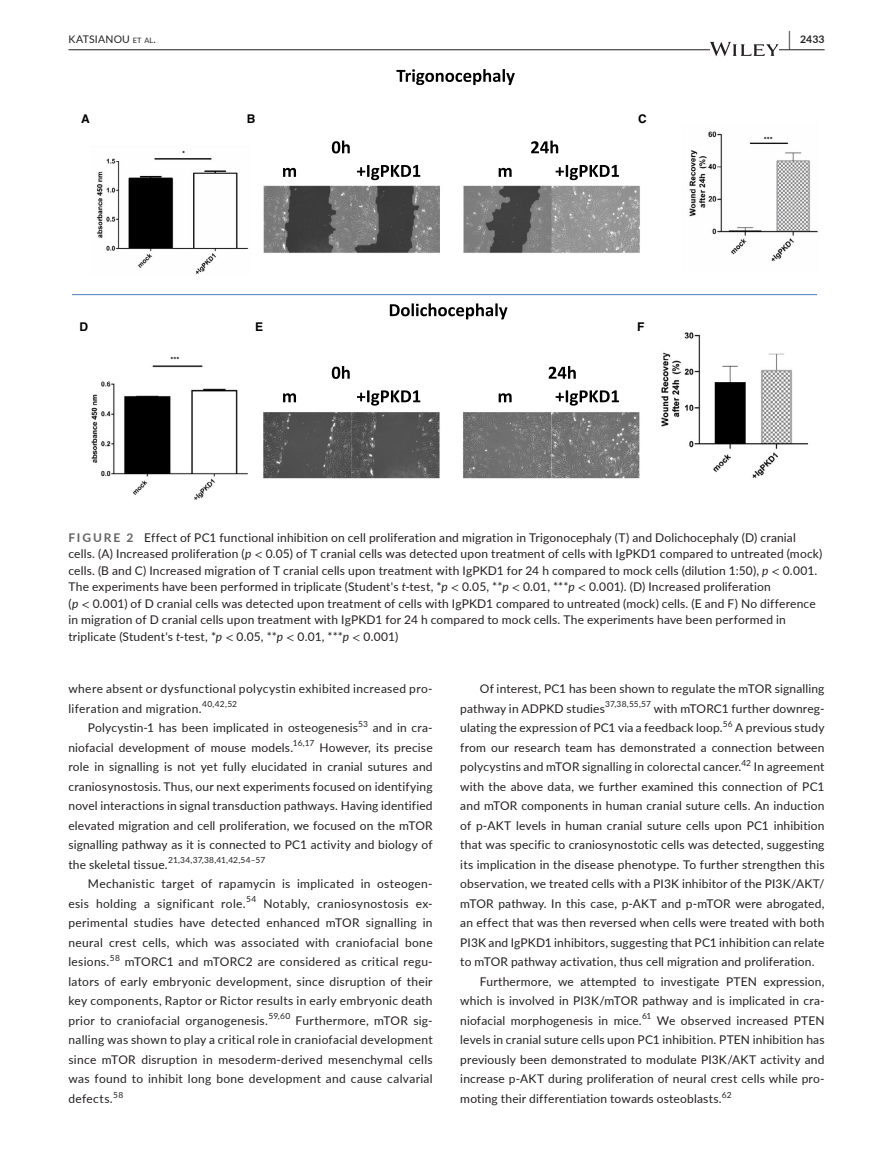
<style>
.page{position:relative;width:893px;height:1174px;background:#fff}
.page>*{position:absolute;margin:0;border:0;box-sizing:border-box;transform-origin:0 0}
.t1{font:12px/19.5px "Lato";letter-spacing:.015em;color:#231f20}
.t2{font:700 12px "Helvetica";color:#000}
.t3{font:10.5px "Lato";letter-spacing:.02em;color:#231f20}
.t4{font:700 10.5px "Lato";color:#231f20}
.t5{font:8.4px "Lato";letter-spacing:.005em;color:#231f20}
.t6{font:700 6px "Calibri";color:#000}
.s1{font-size:7.35px}
.s2{font-size:19.5px}
.s3{font-weight:700;color:#636366}
.s4{font-style:italic}
.s5{font-family:"STIX"}
.s6{font-size:12px}
</style>
<div class="page">
<hr style="left:68px;top:49px;width:756px;height:1px;background:#231f20">
<svg style="left:710px;top:42px;width:69px;height:14px"></svg>
<img style="left:96px;top:131px;width:722px;height:143px">
<img style="left:91px;top:332px;width:717px;height:168px">
<hr style="left:72px;top:294px;width:745px;height:1px;background:#4a7ebb">
<svg style="left:332px;top:140px;width:18px;height:13px"></svg>
<svg style="left:531px;top:140px;width:27px;height:13px"></svg>
<svg style="left:283px;top:165px;width:336px;height:15px"></svg>
<svg style="left:396px;top:69px;width:119px;height:16px"></svg>
<svg style="left:390px;top:303px;width:117px;height:16px"></svg>
<svg style="left:332px;top:366px;width:18px;height:13px"></svg>
<svg style="left:549px;top:366px;width:27px;height:13px"></svg>
<svg style="left:283px;top:390px;width:336px;height:15px"></svg>
<p class="t3" style="left:68px;top:31px;width:89px">KATSIANOU <span class="s1">et al</span>.</p>
<p class="t4" style="left:789px;top:31px;width:37px"><span class="s2">|</span> 2433</p>
<p class="t2" style="left:81px;top:109px;width:10px">A</p>
<p class="t2" style="left:247px;top:109px;width:10px">B</p>
<p class="t6" style="left:182px;top:149px;width:4px">*</p>
<p class="t2" style="left:638px;top:109px;width:10px">C</p>
<p class="t2" style="left:80px;top:317px;width:10px">D</p>
<p class="t2" style="left:255px;top:317px;width:10px">E</p>
<p class="t2" style="left:637px;top:317px;width:9px">F</p>
<p class="t6" style="left:171px;top:355px;width:10px">***</p>
<p class="t6" style="left:764px;top:135px;width:10px">***</p>
<p class="t1" style="left:68px;top:529px;width:755px;line-height:16.5px"><span class="s3">FIGURE 2</span> Effect of PC1 functional inhibition on cell proliferation and migration in Trigonocephaly (T) and Dolichocephaly (D) cranial cells. (A) Increased proliferation (<span class="s4">p</span> <span class="s5">&lt;</span> 0.05) of T cranial cells was detected upon treatment of cells with IgPKD1 compared to untreated (mock) cells. (B and C) Increased migration of T cranial cells upon treatment with IgPKD1 for 24 h compared to mock cells (dilution 1:50), <span class="s4">p</span> <span class="s5">&lt;</span> 0.001.<br>The experiments have been performed in triplicate (Student's <span class="s4">t</span>-test, *<span class="s4">p</span> <span class="s5">&lt;</span> 0.05, **<span class="s4">p</span> <span class="s5">&lt;</span> 0.01, ***<span class="s4">p</span> <span class="s5">&lt;</span> 0.001). (D) Increased proliferation<br>(<span class="s4">p</span> <span class="s5">&lt;</span> 0.001) of D cranial cells was detected upon treatment of cells with IgPKD1 compared to untreated (mock) cells. (E and F) No difference in migration of D cranial cells upon treatment with IgPKD1 for 24 h compared to mock cells. The experiments have been performed in triplicate (Student's <span class="s4">t</span>-test, *<span class="s4">p</span> <span class="s5">&lt;</span> 0.05, **<span class="s4">p</span> <span class="s5">&lt;</span> 0.01, ***<span class="s4">p</span> <span class="s5">&lt;</span> 0.001)</p>
<p class="t1" style="left:68px;top:678px;width:366px">where absent or dysfunctional polycystin exhibited increased pro&shy;liferation and migration.</p>
<p class="t5" style="left:202px;top:698px;width:37px">40,42,52</p>
<p class="t1" style="left:88px;top:717px;width:272px">Polycystin-1 has been implicated in osteogenesis</p>
<p class="t5" style="left:358px;top:718px;width:11px">53</p>
<p class="t1" style="left:373px;top:717px;width:61px">and in cra-</p>
<p class="t1" style="left:68px;top:737px;width:226px">niofacial development of mouse models.</p>
<p class="t5" style="left:293px;top:737px;width:23px">16,17</p>
<p class="t1" style="left:68px;top:737px;width:366px;text-align:justify;text-indent:251px">However, its precise role in signalling is not yet fully elucidated in cranial sutures and craniosynostosis. Thus, our next experiments focused on identifying novel interactions in signal transduction pathways. Having identified elevated migration and cell proliferation, we focused on the mTOR signalling pathway as it is connected to PC1 activity and biology of</p>
<p class="t5" style="left:68px;top:854px;width:198px"><span class="s6">the skeletal tissue.</span>21,34,37,38,41,42,54–57</p>
<p class="t1" style="left:68px;top:873px;width:366px;text-indent:20px">Mechanistic target of rapamycin is implicated in osteogen&shy;esis holding a significant role.</p>
<p class="t5" style="left:246px;top:893px;width:12px">54</p>
<p class="t1" style="left:68px;top:893px;width:366px;text-align:justify;text-indent:195px">Notably, craniosynostosis ex&shy;perimental studies have detected enhanced mTOR signalling in neural crest cells, which was associated with craniofacial bone lesions.</p>
<p class="t5" style="left:110px;top:952px;width:11px">58</p>
<p class="t1" style="left:68px;top:951px;width:366px;text-align:justify;text-indent:56px">mTORC1 and mTORC2 are considered as critical regu&shy;lators of early embryonic development, since disruption of their key components, Raptor or Rictor results in early embryonic death prior to craniofacial organogenesis.<sup>59,60</sup> Furthermore, mTOR sig&shy;nalling was shown to play a critical role in craniofacial development since mTOR disruption in mesoderm-derived mesenchymal cells was found to inhibit long bone development and cause calvarial defects.<sup>58</sup></p>
<p class="t1" style="left:460px;top:678px;width:366px;text-indent:20px">Of interest, PC1 has been shown to regulate the mTOR signalling pathway in ADPKD studies</p>
<p class="t5" style="left:605px;top:698px;width:47px">37,38,55,57</p>
<p class="t1" style="left:460px;top:698px;width:366px;text-indent:193px">with mTORC1 further downreg&shy;ulating the expression of PC1 via a feedback loop.</p>
<p class="t5" style="left:723px;top:718px;width:11px">56</p>
<p class="t1" style="left:460px;top:717px;width:366px;text-align:justify;text-indent:275px">A previous study from our research team has demonstrated a connection between polycystins and mTOR signalling in colorectal cancer.</p>
<p class="t5" style="left:741px;top:757px;width:11px">42</p>
<p class="t1" style="left:754px;top:756px;width:72px">In agreement</p>
<p class="t1" style="left:460px;top:776px;width:366px">with the above data, we further examined this connection of PC1</p>
<p class="t1" style="left:460px;top:795px;width:366px">and mTOR components in human cranial suture cells. An induction</p>
<p class="t1" style="left:460px;top:815px;width:366px">of p-AKT levels in human cranial suture cells upon PC1 inhibition</p>
<p class="t1" style="left:460px;top:834px;width:366px">that was specific to craniosynostotic cells was detected, suggesting</p>
<p class="t1" style="left:460px;top:854px;width:366px">its implication in the disease phenotype. To further strengthen this</p>
<p class="t1" style="left:460px;top:873px;width:366px">observation, we treated cells with a PI3K inhibitor of the PI3K/AKT/</p>
<p class="t1" style="left:460px;top:893px;width:366px">mTOR pathway. In this case, p-AKT and p-mTOR were abrogated,</p>
<p class="t1" style="left:460px;top:912px;width:366px">an effect that was then reversed when cells were treated with both</p>
<p class="t1" style="left:460px;top:932px;width:366px">PI3K and IgPKD1 inhibitors, suggesting that PC1 inhibition can relate</p>
<p class="t1" style="left:460px;top:951px;width:356px">to mTOR pathway activation, thus cell migration and proliferation.</p>
<p class="t1" style="left:480px;top:971px;width:346px">Furthermore, we attempted to investigate PTEN expression,</p>
<p class="t1" style="left:460px;top:990px;width:366px">which is involved in PI3K/mTOR pathway and is implicated in cra-</p>
<p class="t1" style="left:460px;top:1010px;width:366px">niofacial morphogenesis in mice.<sup>61</sup> We observed increased PTEN</p>
<p class="t1" style="left:460px;top:1029px;width:366px">levels in cranial suture cells upon PC1 inhibition. PTEN inhibition has</p>
<p class="t1" style="left:460px;top:1049px;width:366px">previously been demonstrated to modulate PI3K/AKT activity and</p>
<p class="t1" style="left:460px;top:1068px;width:366px">increase p-AKT during proliferation of neural crest cells while pro-</p>
<p class="t1" style="left:460px;top:1088px;width:273px">moting their differentiation towards osteoblasts.<sup>62</sup></p>
</div>
